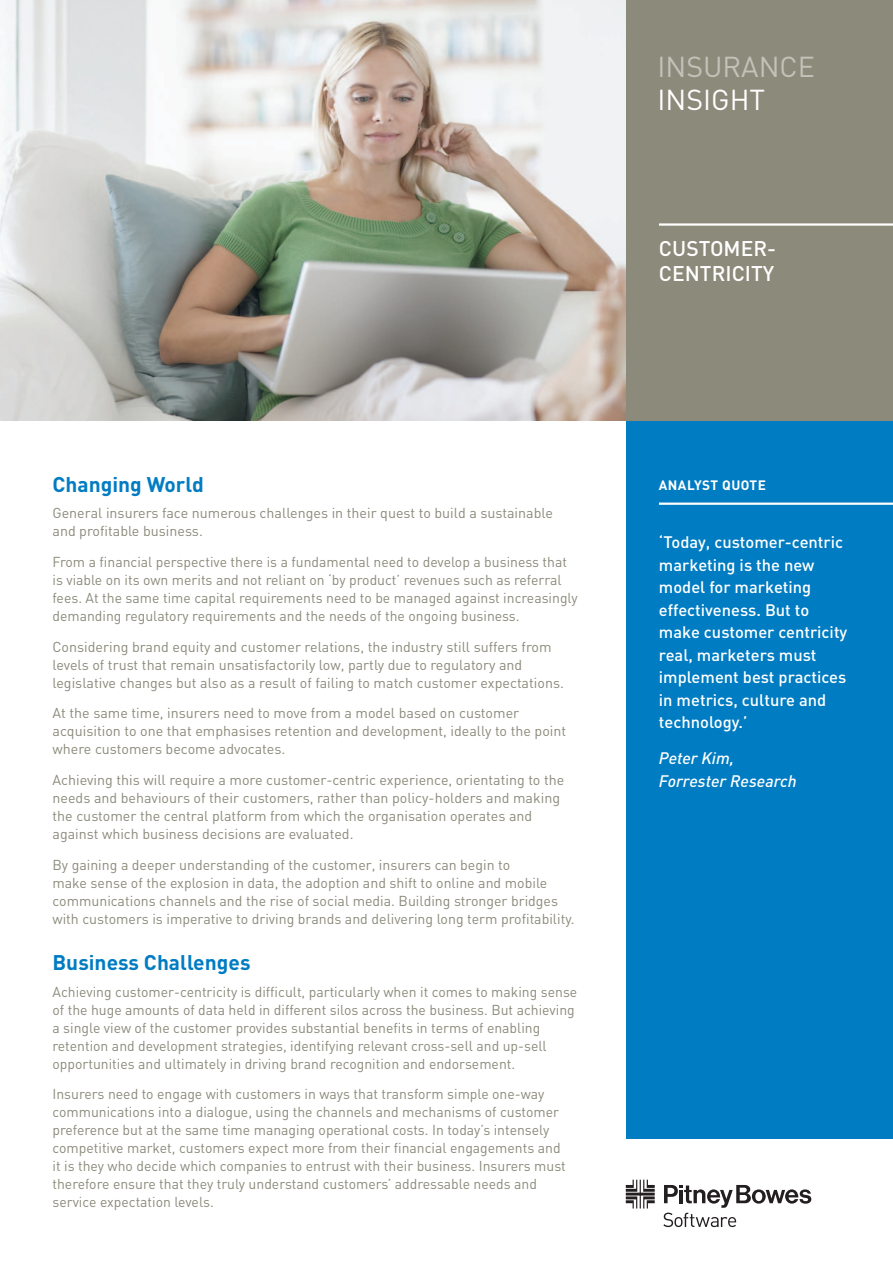
<style>
.page{position:relative;width:893px;height:1263px;background:#fff}
.page>*{position:absolute;margin:0;border:0;box-sizing:border-box;transform-origin:0 0}
.t1{font:28.5px "DIN";color:#c2c2b9}
.t2{font:28.5px "DIN";color:#fff}
.t3{font:700 21px "DIN";color:#007cc2}
.t4{font:500 21px/25.5px "DIN";color:#fff}
.t5{font:500 16.5px/22.5px "DIN";color:#fff}
.t6{font:italic 500 16.5px/22.5px "DIN";color:#fff}
.t7{font:14.25px/18px "DIN";color:#8c8a7b}
.t8{font:700 13.5px "DIN";letter-spacing:.03em;color:#fff}
</style>
<div class="page">
<img style="left:0;top:0;width:626px;height:420px">
<div style="left:626px;top:413px;width:267px;height:726px;background:#007cc2"></div>
<div style="left:626px;top:0;width:267px;height:420px;background:#8c8a7b"></div>
<hr style="left:659px;top:223px;width:234px;height:3px;background:#fff">
<hr style="left:659px;top:502px;width:234px;height:3px;background:#fff">
<svg style="left:626px;top:1180px;width:29px;height:28px"></svg>
<svg style="left:663px;top:1185px;width:148px;height:42px"></svg>
<h2 class="t3" style="left:52px;top:470px;width:153px">Changing World</h2>
<p class="t7" style="left:52px;top:504px;width:502px">General insurers face numerous challenges in their quest to build a sustainable and profitable business.</p>
<p class="t7" style="left:52px;top:552px;width:527px">From a financial perspective there is a fundamental need to develop a business that is viable on its own merits and not reliant on ‘by product’ revenues such as referral fees. At the same time capital requirements need to be managed against increasingly demanding regulatory requirements and the needs of the ongoing business.</p>
<p class="t7" style="left:52px;top:637px;width:513px">Considering brand equity and customer relations, the industry still suffers from levels of trust that remain unsatisfactorily low, partly due to regulatory and legislative changes but also as a result of failing to match customer expectations.</p>
<p class="t7" style="left:52px;top:704px;width:515px">At the same time, insurers need to move from a model based on customer acquisition to one that emphasises retention and development, ideally to the point where customers become advocates.</p>
<p class="t7" style="left:52px;top:771px;width:513px">Achieving this will require a more customer-centric experience, orientating to the needs and behaviours of their customers, rather than policy-holders and making the customer the central platform from which the organisation operates and against which business decisions are evaluated.</p>
<p class="t7" style="left:52px;top:855px;width:524px">By gaining a deeper understanding of the customer, insurers can begin to<br>make sense of the explosion in data, the adoption and shift to online and mobile communications channels and the rise of social media. Building stronger bridges with customers is imperative to driving brands and delivering long term profitability.</p>
<h2 class="t3" style="left:52px;top:949px;width:200px">Business Challenges</h2>
<p class="t7" style="left:52px;top:982px;width:526px">Achieving customer-centricity is difficult, particularly when it comes to making sense of the huge amounts of data held in different silos across the business. But achieving a single view of the customer provides substantial benefits in terms of enabling retention and development strategies, identifying relevant cross-sell and up-sell opportunities and ultimately in driving brand recognition and endorsement.</p>
<p class="t7" style="left:52px;top:1085px;width:515px">Insurers need to engage with customers in ways that transform simple one-way communications into a dialogue, using the channels and mechanisms of customer preference but at the same time managing operational costs. In today’s intensely competitive market, customers expect more from their financial engagements and it is they who decide which companies to entrust with their business. Insurers must therefore ensure that they truly understand customers’ addressable needs and service expectation levels.</p>
<h1 class="t1" style="left:657px;top:49px;width:159px">INSURANCE</h1>
<h1 class="t2" style="left:657px;top:82px;width:109px">INSIGHT</h1>
<h2 class="t4" style="left:659px;top:235px;width:119px">CUSTOMER-<br>CENTRICITY</h2>
<p class="t8" style="left:659px;top:476px;width:108px">ANALYST QUOTE</p>
<p class="t5" style="left:659px;top:530px;width:190px">‘Today, customer-centric marketing is the new model for marketing effectiveness. But to make customer centricity real, marketers must implement best practices in metrics, culture and technology.’</p>
<p class="t6" style="left:659px;top:746px;width:139px">Peter Kim,<br>Forrester Research</p>
</div>
